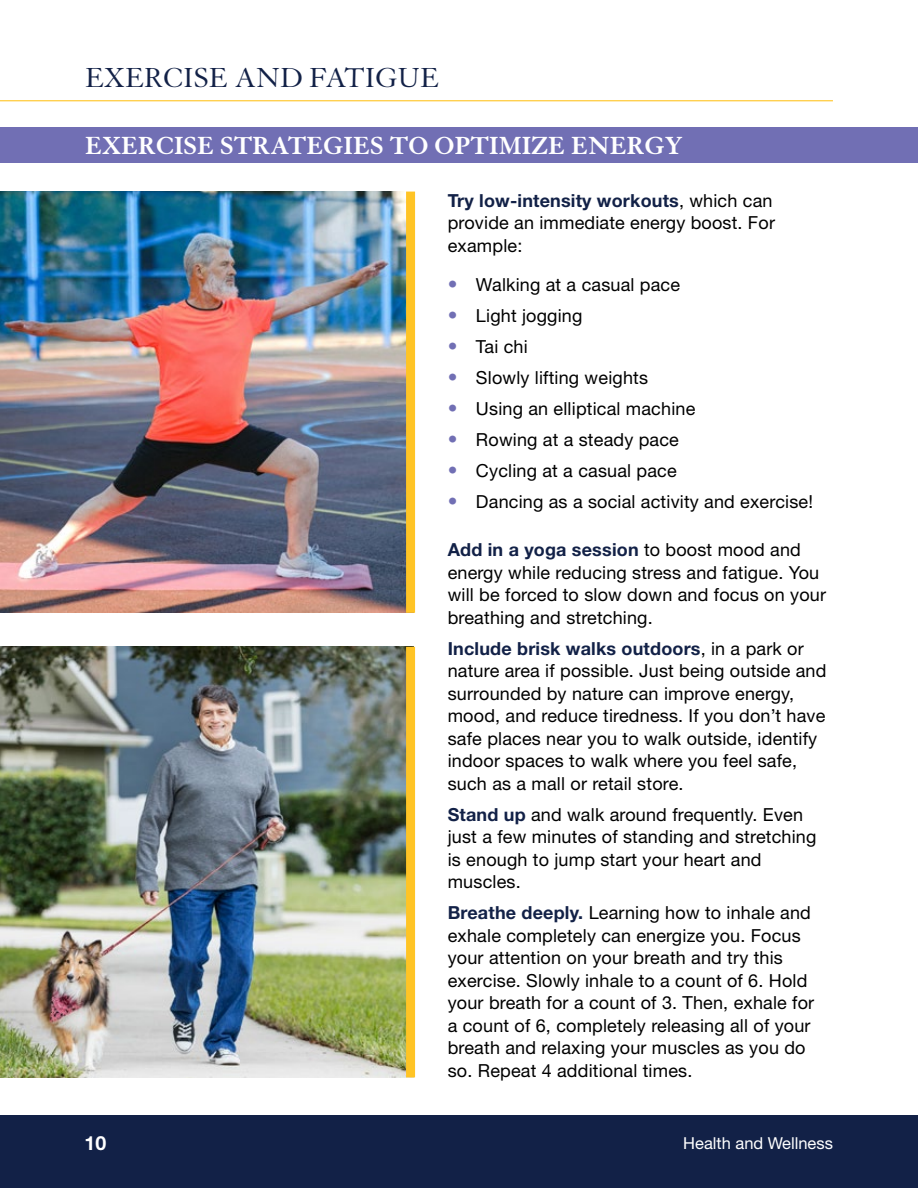
<style>
.page{position:relative;width:918px;height:1188px;background:#fff}
.page>*{position:absolute;margin:0;border:0;box-sizing:border-box;transform-origin:0 0}
.t1{font:30px "Granjon LT Std";color:#122147}
.t2{font:700 27px "Granjon LT Std";color:#fff}
.t3{font:700 19.5px "Helvetica Neue LT Std";color:#fff}
.t4{font:18px/22.5px "Helvetica Neue LT Std";letter-spacing:.01em;color:#000}
.t5{font:16.5px "Helvetica Neue LT Std";color:#fff}
.s1{font-weight:700;color:#122147}
.s2{font-weight:700;font-size:19.5px;color:#716fb4}
</style>
<div class="page">
<div style="left:0;top:1115px;width:918px;height:73px;background:#122147"></div>
<hr style="left:0;top:100px;width:833px;height:1px;background:#ffc425">
<div style="left:0;top:128px;width:917px;height:35px;background:#716fb4"></div>
<img style="left:0;top:192px;width:406px;height:421px">
<img style="left:0;top:647px;width:406px;height:430px">
<div style="left:406px;top:192px;width:9px;height:421px;background:#ffc425"></div>
<div style="left:406px;top:647px;width:9px;height:430px;background:#ffc425"></div>
<h1 class="t1" style="left:85px;top:62px;width:355px">EXERCISE AND FATIGUE</h1>
<h2 class="t2" style="left:85px;top:131px;width:599px">EXERCISE STRATEGIES TO OPTIMIZE ENERGY</h2>
<p class="t4" style="left:448px;top:189px;width:329px"><span class="s1">Try low-intensity workouts</span>, which can provide an immediate energy boost. For example:</p>
<p class="t4" style="left:448px;top:273px;width:234px"><span class="s2">•</span> Walking at a casual pace</p>
<p class="t4" style="left:448px;top:304px;width:136px"><span class="s2">•</span> Light jogging</p>
<p class="t4" style="left:448px;top:335px;width:81px"><span class="s2">•</span> Tai chi</p>
<p class="t4" style="left:448px;top:366px;width:202px"><span class="s2">•</span> Slowly lifting weights</p>
<p class="t4" style="left:448px;top:397px;width:249px"><span class="s2">•</span> Using an elliptical machine</p>
<p class="t4" style="left:448px;top:428px;width:233px"><span class="s2">•</span> Rowing at a steady pace</p>
<p class="t4" style="left:448px;top:459px;width:231px"><span class="s2">•</span> Cycling at a casual pace</p>
<p class="t4" style="left:448px;top:490px;width:367px"><span class="s2">•</span> Dancing as a social activity and exercise!</p>
<p class="t4" style="left:448px;top:538px;width:380px"><span class="s1">Add in a yoga session</span> to boost mood and energy while reducing stress and fatigue. You will be forced to slow down and focus on your breathing and stretching.</p>
<p class="t4" style="left:448px;top:637px;width:380px"><span class="s1">Include brisk walks outdoors</span>, in a park or nature area if possible. Just being outside and surrounded by nature can improve energy, mood, and reduce tiredness. If you don’t have safe places near you to walk outside, identify indoor spaces to walk where you feel safe, such as a mall or retail store.</p>
<p class="t4" style="left:448px;top:803px;width:370px"><span class="s1">Stand up</span> and walk around frequently. Even just a few minutes of standing and stretching is enough to jump start your heart and muscles.</p>
<p class="t4" style="left:448px;top:901px;width:368px"><span class="s1">Breathe deeply.</span> Learning how to inhale and exhale completely can energize you. Focus your attention on your breath and try this exercise. Slowly inhale to a count of 6. Hold your breath for a count of 3. Then, exhale for a count of 6, completely releasing all of your breath and relaxing your muscles as you do so. Repeat 4 additional times.</p>
<p class="t3" style="left:85px;top:1131px;width:23px">10</p>
<p class="t5" style="left:683px;top:1133px;width:151px">Health and Wellness</p>
</div>
